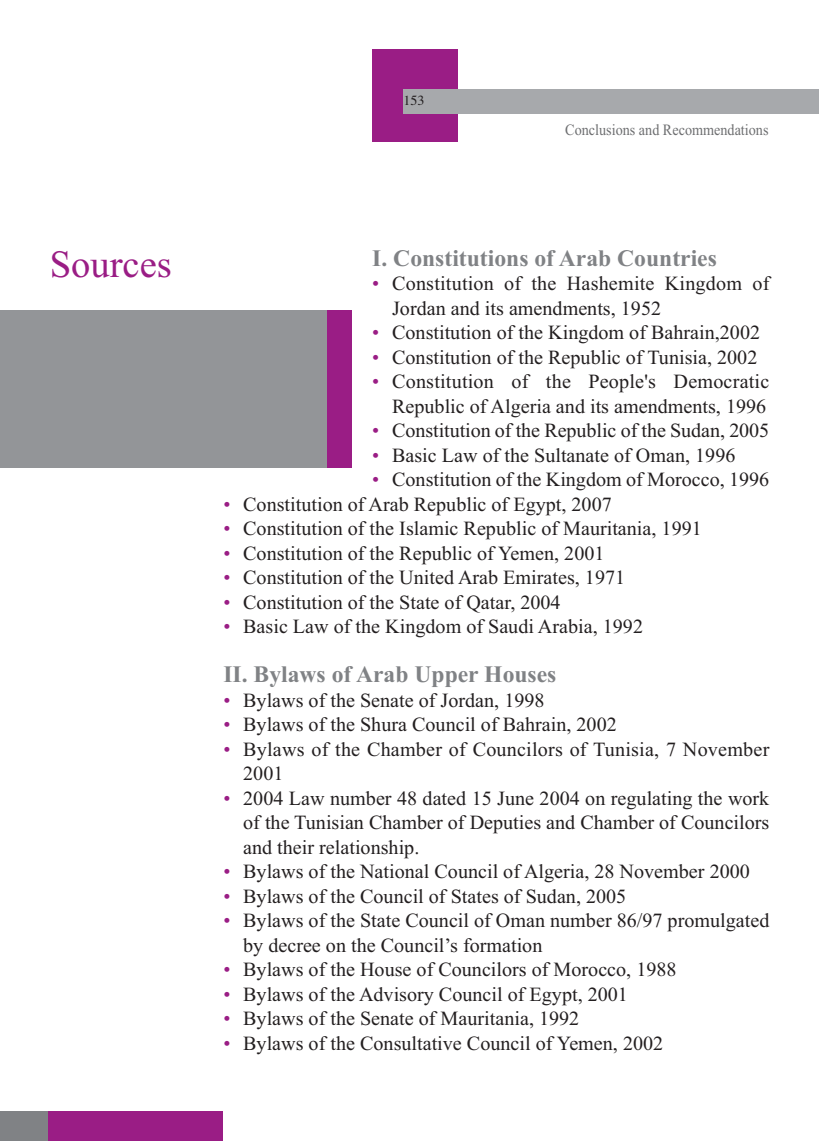
<style>
.page{position:relative;width:819px;height:1141px;background:#fff}
.page>*{position:absolute;margin:0;border:0;box-sizing:border-box;transform-origin:0 0}
.t1{font:38.5px "Times New Roman";color:#9a1d85}
.t2{font:700 23.62px "Times New Roman";color:#808285}
.t3{font:20.12px/24.5px "Times New Roman";color:#231f20}
.t4{font:15.75px "Times New Roman";color:#6d6e70;scale:.9 1}
.t5{font:14px "Times";color:#231f20}
.s1{color:#9a1d85}
</style>
<div class="page">
<div style="left:372px;top:50px;width:86px;height:92px;background:#9a1d85"></div>
<div style="left:403px;top:89px;width:416px;height:25px;background:#a7a9ac"></div>
<div style="left:0;top:1111px;width:49px;height:30px;background:#808285"></div>
<div style="left:49px;top:1111px;width:174px;height:30px;background:#9a1d85"></div>
<div style="left:0;top:310px;width:351px;height:157px;background:#939598"></div>
<div style="left:327px;top:310px;width:25px;height:158px;background:#9a1d85"></div>
<p class="t5" style="left:403px;top:95px;width:22px">153</p>
<p class="t4" style="left:565px;top:124px;width:227px">Conclusions and Recommendations</p>
<h1 class="t1" style="left:50px;top:250px;width:123px">Sources</h1>
<p class="t2" style="left:372px;top:250px;width:346px">I. Constitutions of Arab Countries</p>
<p class="t3" style="left:392px;top:273px;width:379px;text-indent:-20px"><span class="s1">•</span> Constitution of the Hashemite Kingdom of<br>Jordan and its amendments, 1952</p>
<p class="t3" style="left:372px;top:322px;width:389px"><span class="s1">•</span> Constitution of the Kingdom of Bahrain,2002</p>
<p class="t3" style="left:372px;top:347px;width:386px"><span class="s1">•</span> Constitution of the Republic of Tunisia, 2002</p>
<p class="t3" style="left:372px;top:371px;width:398px;text-align:right"><span class="s1">•</span> Constitution of the People's Democratic<br>Republic of Algeria and its amendments, 1996</p>
<p class="t3" style="left:372px;top:420px;width:398px"><span class="s1">•</span> Constitution of the Republic of the Sudan, 2005</p>
<p class="t3" style="left:372px;top:445px;width:365px"><span class="s1">•</span> Basic Law of the Sultanate of Oman, 1996</p>
<p class="t3" style="left:372px;top:469px;width:398px"><span class="s1">•</span> Constitution of the Kingdom of Morocco, 1996</p>
<p class="t3" style="left:223px;top:494px;width:390px"><span class="s1">•</span> Constitution of Arab Republic of Egypt, 2007</p>
<p class="t3" style="left:223px;top:518px;width:480px"><span class="s1">•</span> Constitution of the Islamic Republic of Mauritania, 1991</p>
<p class="t3" style="left:223px;top:543px;width:383px"><span class="s1">•</span> Constitution of the Republic of Yemen, 2001</p>
<p class="t3" style="left:223px;top:567px;width:403px"><span class="s1">•</span> Constitution of the United Arab Emirates, 1971</p>
<p class="t3" style="left:223px;top:592px;width:339px"><span class="s1">•</span> Constitution of the State of Qatar, 2004</p>
<p class="t3" style="left:223px;top:616px;width:421px"><span class="s1">•</span> Basic Law of the Kingdom of Saudi Arabia, 1992</p>
<p class="t2" style="left:223px;top:667px;width:334px">II. Bylaws of Arab Upper Houses</p>
<p class="t3" style="left:223px;top:690px;width:323px"><span class="s1">•</span> Bylaws of the Senate of Jordan, 1998</p>
<p class="t3" style="left:223px;top:714px;width:395px"><span class="s1">•</span> Bylaws of the Shura Council of Bahrain, 2002</p>
<p class="t3" style="left:243px;top:739px;width:527px;text-indent:-20px"><span class="s1">•</span> Bylaws of the Chamber of Councilors of Tunisia, 7 November<br>2001</p>
<p class="t3" style="left:243px;top:788px;width:527px;text-align:justify;text-indent:-20px"><span class="s1">•</span> 2004 Law number 48 dated 15 June 2004 on regulating the work of the Tunisian Chamber of Deputies and Chamber of Councilors and their relationship.</p>
<p class="t3" style="left:223px;top:861px;width:528px"><span class="s1">•</span> Bylaws of the National Council of Algeria, 28 November 2000</p>
<p class="t3" style="left:223px;top:886px;width:404px"><span class="s1">•</span> Bylaws of the Council of States of Sudan, 2005</p>
<p class="t3" style="left:243px;top:910px;width:527px;text-indent:-20px"><span class="s1">•</span> Bylaws of the State Council of Oman number 86/97 promulgated by decree on the Council’s formation</p>
<p class="t3" style="left:223px;top:959px;width:455px"><span class="s1">•</span> Bylaws of the House of Councilors of Morocco, 1988</p>
<p class="t3" style="left:223px;top:984px;width:406px"><span class="s1">•</span> Bylaws of the Advisory Council of Egypt, 2001</p>
<p class="t3" style="left:223px;top:1008px;width:357px"><span class="s1">•</span> Bylaws of the Senate of Mauritania, 1992</p>
<p class="t3" style="left:223px;top:1033px;width:441px"><span class="s1">•</span> Bylaws of the Consultative Council of Yemen, 2002</p>
</div>
